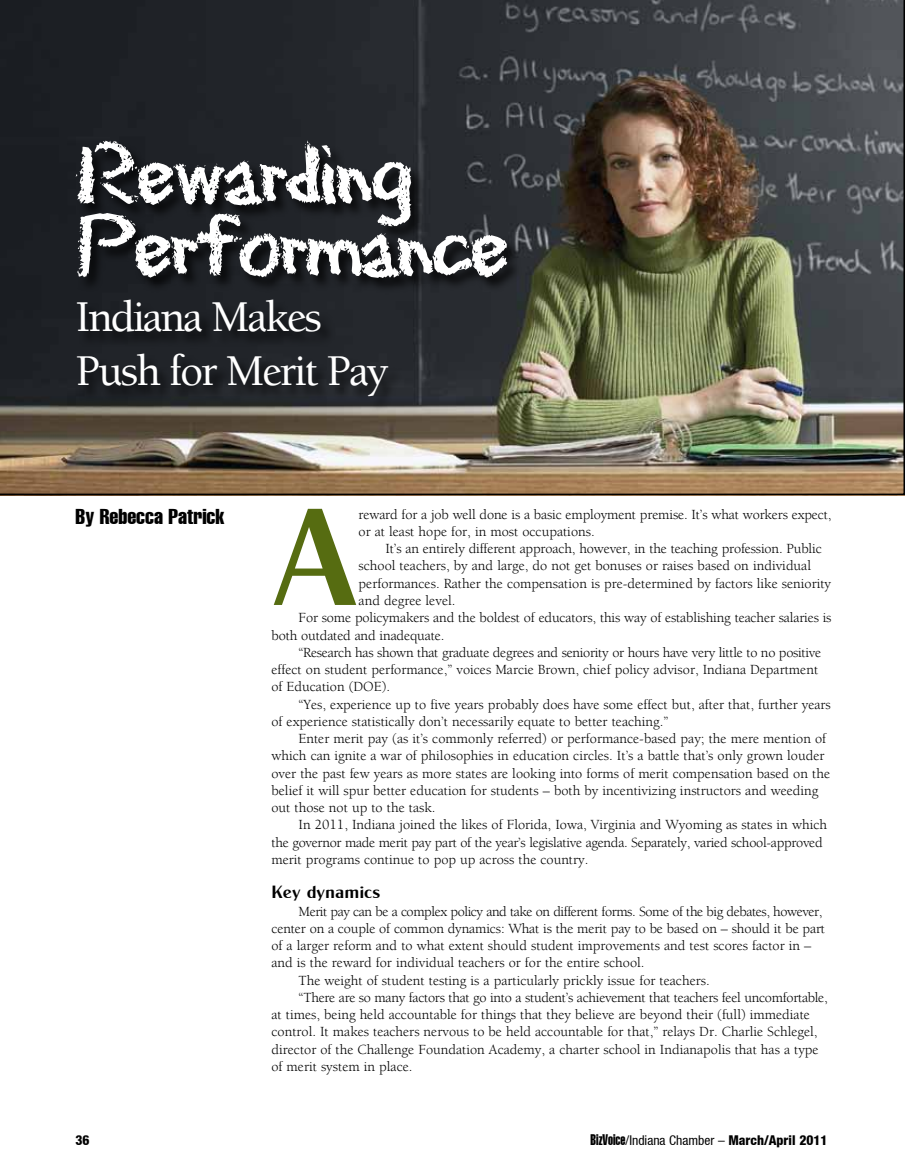
<style>
.page{position:relative;width:905px;height:1175px;background:#fff}
.page>*{position:absolute;margin:0;border:0;box-sizing:border-box;transform-origin:0 0}
.t1{font:138.9px "Cg Globe Gothic Bd";color:#566c11}
.t2{font:91.8px/72.6px "Eraser Dust";letter-spacing:-.05em;color:#fff}
.t3{font:500 44.7px/54.3px "Berkeley";letter-spacing:-.05em;color:#fff}
.t4{font:extra-condensed 21px "Helvetica";color:#000}
.t5{font:18px "Cg Globe Gothic Bd";color:#000}
.t6{font:14.25px/17.2px "Berkeley";color:#000}
.t7{font:14.25px "Berkeley";letter-spacing:-.02em;color:#000}
.t8{font:14.25px "Berkeley";letter-spacing:-.03em;color:#000}
.t9{font:condensed 13.5px "Helvetica Neue";color:#000}
.t10{font:800 condensed 13.5px "Helvetica Neue";color:#000}
.s1{font-family:"Helvetica Extra Compressed";font-stretch:normal;font-size:15px}
.s2{font-weight:800}
</style>
<div class="page">
<img style="left:0;top:0;width:904px;height:495px">
<div style="left:76px;top:141px;width:446px;height:270px;background:#000;opacity:.75"></div>
<h2 class="t2" style="left:76px;top:134px;width:435px">Rewarding<br>Performance</h2>
<h3 class="t3" style="left:76px;top:291px;width:314px">Indiana Makes<br>Push for Merit Pay</h3>
<h3 class="t4" style="left:76px;top:503px;width:150px">By Rebecca Patrick</h3>
<h1 class="t1" style="left:271px;top:473px;width:89px">A</h1>
<p class="t6" style="left:358px;top:506px;width:474px">reward for a job well done is a basic employment premise. It’s what workers expect, or at least hope for, in most occupations.</p>
<p class="t6" style="left:385px;top:540px;width:437px">It’s an entirely different approach, however, in the teaching profession. Public</p>
<p class="t6" style="left:358px;top:557px;width:454px">school teachers, by and large, do not get bonuses or raises based on individual</p>
<p class="t6" style="left:358px;top:575px;width:474px">performances. Rather the compensation is pre-determined by factors like seniority</p>
<p class="t6" style="left:358px;top:592px;width:98px">and degree level.</p>
<p class="t6" style="left:298px;top:609px;width:534px">For some policymakers and the boldest of educators, this way of establishing teacher salaries is</p>
<p class="t6" style="left:271px;top:626px;width:174px">both outdated and inadequate.</p>
<p class="t7" style="left:298px;top:645px;width:524px">“Research has shown that graduate degrees and seniority or hours have very little to no positive</p>
<p class="t6" style="left:271px;top:661px;width:548px">effect on student performance,” voices Marcie Brown, chief policy advisor, Indiana Department</p>
<p class="t6" style="left:271px;top:678px;width:120px">of Education (DOE).</p>
<p class="t6" style="left:298px;top:695px;width:534px">“Yes, experience up to five years probably does have some effect but, after that, further years</p>
<p class="t6" style="left:271px;top:713px;width:398px">of experience statistically don’t necessarily equate to better teaching.”</p>
<p class="t6" style="left:298px;top:730px;width:529px">Enter merit pay (as it’s commonly referred) or performance-based pay; the mere mention of</p>
<p class="t6" style="left:271px;top:747px;width:554px">which can ignite a war of philosophies in education circles. It’s a battle that’s only grown louder</p>
<p class="t6" style="left:271px;top:765px;width:560px">over the past few years as more states are looking into forms of merit compensation based on the</p>
<p class="t6" style="left:271px;top:782px;width:548px">belief it will spur better education for students – both by incentivizing instructors and weeding</p>
<p class="t6" style="left:271px;top:799px;width:165px">out those not up to the task.</p>
<p class="t6" style="left:298px;top:816px;width:530px">In 2011, Indiana joined the likes of Florida, Iowa, Virginia and Wyoming as states in which</p>
<p class="t7" style="left:271px;top:834px;width:552px">the governor made merit pay part of the year’s legislative agenda. Separately, varied school-approved</p>
<p class="t6" style="left:271px;top:851px;width:318px">merit programs continue to pop up across the country.</p>
<p class="t5" style="left:271px;top:881px;width:111px">Key dynamics</p>
<p class="t8" style="left:298px;top:903px;width:525px">Merit pay can be a complex policy and take on different forms. Some of the big debates, however,</p>
<p class="t6" style="left:271px;top:920px;width:555px">center on a couple of common dynamics: What is the merit pay to be based on – should it be part</p>
<p class="t6" style="left:271px;top:937px;width:541px">of a larger reform and to what extent should student improvements and test scores factor in –</p>
<p class="t6" style="left:271px;top:954px;width:374px">and is the reward for individual teachers or for the entire school.</p>
<p class="t6" style="left:298px;top:971px;width:413px">The weight of student testing is a particularly prickly issue for teachers.</p>
<p class="t7" style="left:298px;top:990px;width:531px">“There are so many factors that go into a student’s achievement that teachers feel uncomfortable,</p>
<p class="t6" style="left:271px;top:1006px;width:540px">at times, being held accountable for things that they believe are beyond their (full) immediate</p>
<p class="t6" style="left:271px;top:1023px;width:547px">control. It makes teachers nervous to be held accountable for that,” relays Dr. Charlie Schlegel,</p>
<p class="t6" style="left:271px;top:1040px;width:548px">director of the Challenge Foundation Academy, a charter school in Indianapolis that has a type</p>
<p class="t6" style="left:271px;top:1058px;width:142px">of merit system in place.</p>
<p class="t10" style="left:76px;top:1132px;width:16px">36</p>
<p class="t9" style="left:590px;top:1132px;width:238px"><span class="s1">BizVoice</span>/Indiana Chamber – <span class="s2">March/April 2011</span></p>
</div>
